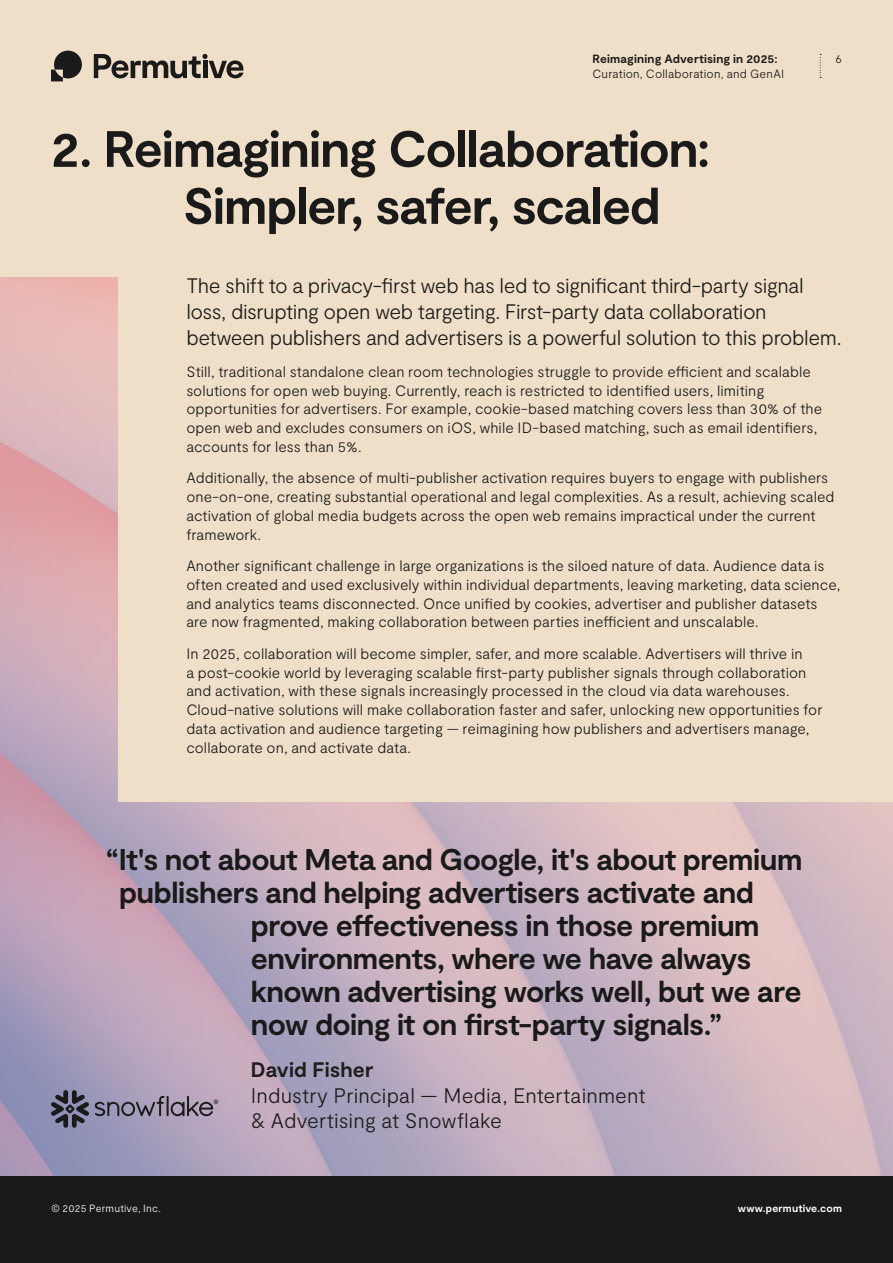
<style>
.page{position:relative;width:893px;height:1263px;background:#fff}
.page>*{position:absolute;margin:0;border:0;box-sizing:border-box;transform-origin:0 0}
.t1{font:700 51px/57px "Moderat";letter-spacing:-.025em;color:#1a1a1a}
.t2{font:700 30px "Moderat";letter-spacing:-.02em;color:#1a1a1a}
.t3{font:300 21px/26.2px "Moderat";letter-spacing:-.02em;color:#1d1d1b}
.t4{font:300 21px/25.2px "Moderat";letter-spacing:.005em;color:#1d1d1b}
.t5{font:700 21px "Moderat";letter-spacing:.005em;color:#1d1d1b}
.t6{font:300 15px/18.8px "Moderat";letter-spacing:.005em;color:#1a1a1a}
.t7{font:300 12px "Moderat";letter-spacing:.015em;color:#1a1a1a}
.t8{font:700 12px "Moderat";letter-spacing:.015em;color:#1a1a1a}
.t9{font:300 10.5px "Moderat";letter-spacing:.02em;color:#fff}
.t10{font:700 10.5px "Moderat";letter-spacing:.015em;color:#fff}
</style>
<div class="page">
<div style="left:118px;top:276px;width:775px;height:525px;background:#efdfc8"></div>
<div style="left:0;top:0;width:893px;height:276px;background:#efdfc8"></div>
<div style="left:0;top:1176px;width:893px;height:87px;background:#1a1a1a"></div>
<svg style="left:94px;top:54px;width:150px;height:24px"></svg>
<svg style="left:51px;top:51px;width:31px;height:30px"></svg>
<svg style="left:820px;top:54px;width:1px;height:24px"></svg>
<svg style="left:51px;top:1090px;width:167px;height:38px"></svg>
<p class="t8" style="left:592px;top:52px;width:187px">Reimagining Advertising in 2025:</p>
<p class="t7" style="left:836px;top:52px;width:8px">6</p>
<p class="t7" style="left:592px;top:67px;width:193px">Curation, Collaboration, and GenAI</p>
<h1 class="t1" style="left:183px;top:123px;width:529px;text-indent:-132px">2. Reimagining Collaboration:<br>Simpler, safer, scaled</h1>
<h3 class="t3" style="left:186px;top:273px;width:657px">The shift to a privacy-first web has led to significant third-party signal loss, disrupting open web targeting. First-party data collaboration between publishers and advertisers is a powerful solution to this problem.</h3>
<p class="t6" style="left:186px;top:363px;width:637px">Still, traditional standalone clean room technologies struggle to provide efficient and scalable solutions for open web buying. Currently, reach is restricted to identified users, limiting opportunities for advertisers. For example, cookie-based matching covers less than 30% of the open web and excludes consumers on iOS, while ID-based matching, such as email identifiers, accounts for less than 5%.</p>
<p class="t6" style="left:186px;top:469px;width:650px">Additionally, the absence of multi-publisher activation requires buyers to engage with publishers one-on-one, creating substantial operational and legal complexities. As a result, achieving scaled activation of global media budgets across the open web remains impractical under the current framework.</p>
<p class="t6" style="left:186px;top:557px;width:655px">Another significant challenge in large organizations is the siloed nature of data. Audience data is often created and used exclusively within individual departments, leaving marketing, data science, and analytics teams disconnected. Once unified by cookies, advertiser and publisher datasets are now fragmented, making collaboration between parties inefficient and unscalable.</p>
<p class="t6" style="left:186px;top:645px;width:637px">In 2025, collaboration will become simpler, safer, and more scalable. Advertisers will thrive in<br>a post-cookie world by leveraging scalable first-party publisher signals through collaboration and activation, with these signals increasingly processed in the cloud via data warehouses.<br>Cloud-native solutions will make collaboration faster and safer, unlocking new opportunities for data activation and audience targeting — reimagining how publishers and advertisers manage, collaborate on, and activate data.</p>
<h2 class="t2" style="left:106px;top:842px;width:698px">“It's not about Meta and Google, it's about premium</h2>
<h2 class="t2" style="left:119px;top:875px;width:636px">publishers and helping advertisers activate and</h2>
<h2 class="t2" style="left:251px;top:908px;width:510px">prove effectiveness in those premium</h2>
<h2 class="t2" style="left:251px;top:941px;width:502px">environments, where we have always</h2>
<h2 class="t2" style="left:251px;top:974px;width:552px">known advertising works well, but we are</h2>
<h2 class="t2" style="left:251px;top:1007px;width:472px">now doing it on first-party signals.”</h2>
<h3 class="t5" style="left:251px;top:1058px;width:124px">David Fisher</h3>
<h3 class="t4" style="left:251px;top:1083px;width:396px">Industry Principal — Media, Entertainment &amp; Advertising at Snowflake</h3>
<p class="t9" style="left:51px;top:1202px;width:111px">© 2025 Permutive, Inc.</p>
<p class="t10" style="left:738px;top:1202px;width:106px">www.permutive.com</p>
</div>
